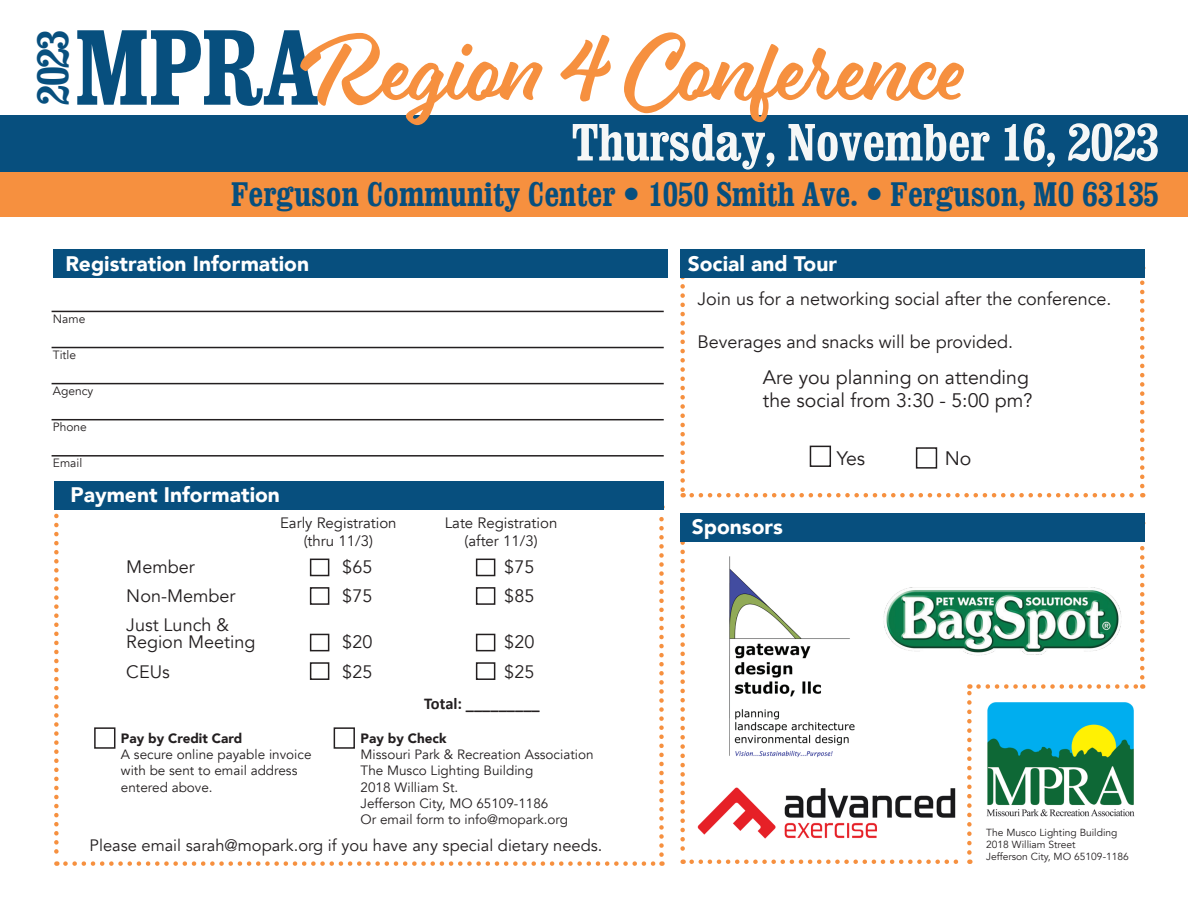
<style>
.page{position:relative;width:1188px;height:918px;background:#fff}
.page>*{position:absolute;margin:0;border:0;box-sizing:border-box;transform-origin:0 0}
.t1{font:87.6px "Eds Market Main Script";letter-spacing:-.01em;color:#f6903f;scale:.96 1}
.t2{font:700 condensed 52.5px "Clarendon";letter-spacing:-.01em;color:#f5f7f7}
.t3{font:700 condensed 44.25px "Clarendon";color:#074f7e}
.t4{font:700 condensed 34.5px "Clarendon";color:#074f7e}
.t5{font:900 21px "Avenir";color:#fff}
.t6{font:19.5px/23.4px "Avenir";color:#231f20}
.t7{font:18px/17.2px "Avenir";color:#231f20}
.t8{font:16.5px "Avenir";color:#231f20}
.t9{font:700 16.5px "Calibri";letter-spacing:-.005em;color:#231f20}
.t10{font:15px/18px "Avenir";color:#231f20;text-align:center}
.t11{font:13.5px/16.2px "Avenir";color:#231f20}
.t12{font:900 13.5px "Avenir";color:#231f20}
.t13{font:12px "Avenir";color:#231f20}
.t14{font:10.2px/12.3px "Avenir";color:#231f20}
.s1{font-family:"Clarendon";font-weight:700;font-stretch:condensed;font-size:107.1px;color:#074f7e}
</style>
<div class="page">
<svg style="left:1140px;top:546px;width:5px;height:131px"></svg>
<svg style="left:680px;top:543px;width:5px;height:321px"></svg>
<svg style="left:692px;top:860px;width:278px;height:4px"></svg>
<svg style="left:967px;top:684px;width:5px;height:169px"></svg>
<svg style="left:978px;top:684px;width:165px;height:5px"></svg>
<div style="left:0;top:149px;width:1188px;height:68px;background:#f6903f"></div>
<svg style="left:54px;top:516px;width:5px;height:350px"></svg>
<svg style="left:65px;top:861px;width:598px;height:5px"></svg>
<svg style="left:659px;top:517px;width:5px;height:338px"></svg>
<div style="left:53px;top:250px;width:614px;height:28px;background:#074f7e"></div>
<div style="left:680px;top:514px;width:465px;height:28px;background:#074f7e"></div>
<div style="left:55px;top:482px;width:609px;height:28px;background:#074f7e"></div>
<div style="left:310px;top:559px;width:19px;height:17px;border:2px solid #231f20"></div>
<div style="left:476px;top:559px;width:19px;height:17px;border:2px solid #231f20"></div>
<div style="left:310px;top:587px;width:19px;height:18px;border:2px solid #231f20"></div>
<div style="left:476px;top:587px;width:19px;height:18px;border:2px solid #231f20"></div>
<div style="left:310px;top:634px;width:19px;height:17px;border:2px solid #231f20"></div>
<div style="left:476px;top:634px;width:19px;height:17px;border:2px solid #231f20"></div>
<div style="left:310px;top:662px;width:19px;height:18px;border:2px solid #231f20"></div>
<div style="left:476px;top:662px;width:19px;height:18px;border:2px solid #231f20"></div>
<div style="left:0;top:116px;width:1188px;height:56px;background:#074f7e"></div>
<img style="left:986px;top:702px;width:149px;height:115px">
<div style="left:94px;top:727px;width:21px;height:22px;border:2px solid #231f20"></div>
<div style="left:334px;top:727px;width:21px;height:22px;border:2px solid #231f20"></div>
<hr style="left:52px;top:311px;width:612px;height:1px;background:#231f20">
<hr style="left:52px;top:347px;width:612px;height:1px;background:#231f20">
<hr style="left:52px;top:383px;width:612px;height:1px;background:#231f20">
<hr style="left:52px;top:419px;width:612px;height:1px;background:#231f20">
<hr style="left:52px;top:455px;width:612px;height:2px;background:#231f20">
<svg style="left:680px;top:278px;width:5px;height:219px"></svg>
<svg style="left:692px;top:493px;width:451px;height:4px"></svg>
<svg style="left:1140px;top:280px;width:5px;height:206px"></svg>
<div style="left:680px;top:250px;width:465px;height:28px;background:#074f7e"></div>
<div style="left:810px;top:446px;width:21px;height:21px;border:2px solid #231f20"></div>
<div style="left:916px;top:447px;width:21px;height:22px;border:2px solid #231f20"></div>
<img style="left:729px;top:556px;width:126px;height:202px">
<img style="left:883px;top:587px;width:238px;height:69px">
<img style="left:697px;top:788px;width:259px;height:51px">
<h3 class="t3" style="left:26px;top:105px;width:76px;rotate:-90deg">2023</h3>
<h1 class="t1" style="left:75px;top:17px;width:929px"><span class="s1">MPRA</span>Region 4 Conference</h1>
<h2 class="t2" style="left:572px;top:110px;width:589px">Thursday, November 16, 2023</h2>
<h3 class="t4" style="left:231px;top:173px;width:929px">Ferguson Community Center • 1050 Smith Ave. • Ferguson, MO 63135</h3>
<h3 class="t5" style="left:65px;top:246px;width:245px">Registration Information</h3>
<p class="t13" style="left:53px;top:312px;width:34px">Name</p>
<p class="t13" style="left:53px;top:348px;width:25px">Title</p>
<p class="t13" style="left:53px;top:384px;width:42px">Agency</p>
<p class="t13" style="left:53px;top:420px;width:36px">Phone</p>
<p class="t13" style="left:53px;top:456px;width:31px">Email</p>
<h3 class="t5" style="left:70px;top:477px;width:211px">Payment Information</h3>
<p class="t10" style="left:280px;top:515px;width:118px">Early Registration (thru 11/3)</p>
<p class="t10" style="left:445px;top:515px;width:114px">Late Registration (after 11/3)</p>
<h3 class="t7" style="left:126px;top:558px;width:70px">Member</h3>
<h3 class="t7" style="left:342px;top:558px;width:32px">$65</h3>
<h3 class="t7" style="left:504px;top:558px;width:32px">$75</h3>
<h3 class="t7" style="left:126px;top:587px;width:111px">Non-Member</h3>
<h3 class="t7" style="left:342px;top:587px;width:32px">$75</h3>
<h3 class="t7" style="left:504px;top:587px;width:32px">$85</h3>
<h3 class="t7" style="left:126px;top:617px;width:131px">Just Lunch &amp;<br>Region Meeting</h3>
<h3 class="t7" style="left:342px;top:634px;width:32px">$20</h3>
<h3 class="t7" style="left:504px;top:634px;width:32px">$20</h3>
<h3 class="t7" style="left:126px;top:663px;width:45px">CEUs</h3>
<h3 class="t7" style="left:342px;top:663px;width:32px">$25</h3>
<h3 class="t7" style="left:504px;top:663px;width:32px">$25</h3>
<p class="t12" style="left:121px;top:727px;width:123px">Pay by Credit Card</p>
<p class="t11" style="left:121px;top:747px;width:192px">A secure online payable invoice with be sent to email address entered above.</p>
<p class="t9" style="left:424px;top:694px;width:117px">Total: _________</p>
<p class="t12" style="left:361px;top:727px;width:88px">Pay by Check</p>
<p class="t11" style="left:361px;top:747px;width:235px">Missouri Park &amp; Recreation Association<br>The Musco Lighting Building<br>2018 William St.<br>Jefferson City, MO 65109-1186<br>Or email form to info@mopark.org</p>
<p class="t8" style="left:90px;top:835px;width:514px">Please email sarah@mopark.org if you have any special dietary needs.</p>
<h3 class="t5" style="left:688px;top:246px;width:151px">Social and Tour</h3>
<h3 class="t7" style="left:697px;top:291px;width:416px">Join us for a networking social after the conference.</h3>
<h3 class="t7" style="left:697px;top:334px;width:317px">Beverages and snacks will be provided.</h3>
<h3 class="t6" style="left:763px;top:366px;width:271px">Are you planning on attending the social from 3:30 - 5:00 pm?</h3>
<h3 class="t5" style="left:692px;top:509px;width:92px">Sponsors</h3>
<h3 class="t6" style="left:837px;top:447px;width:30px">Yes</h3>
<h3 class="t6" style="left:945px;top:447px;width:28px">No</h3>
<p class="t14" style="left:986px;top:826px;width:144px">The Musco Lighting Building<br>2018 William Street<br>Jefferson City, MO 65109-1186</p>
</div>
